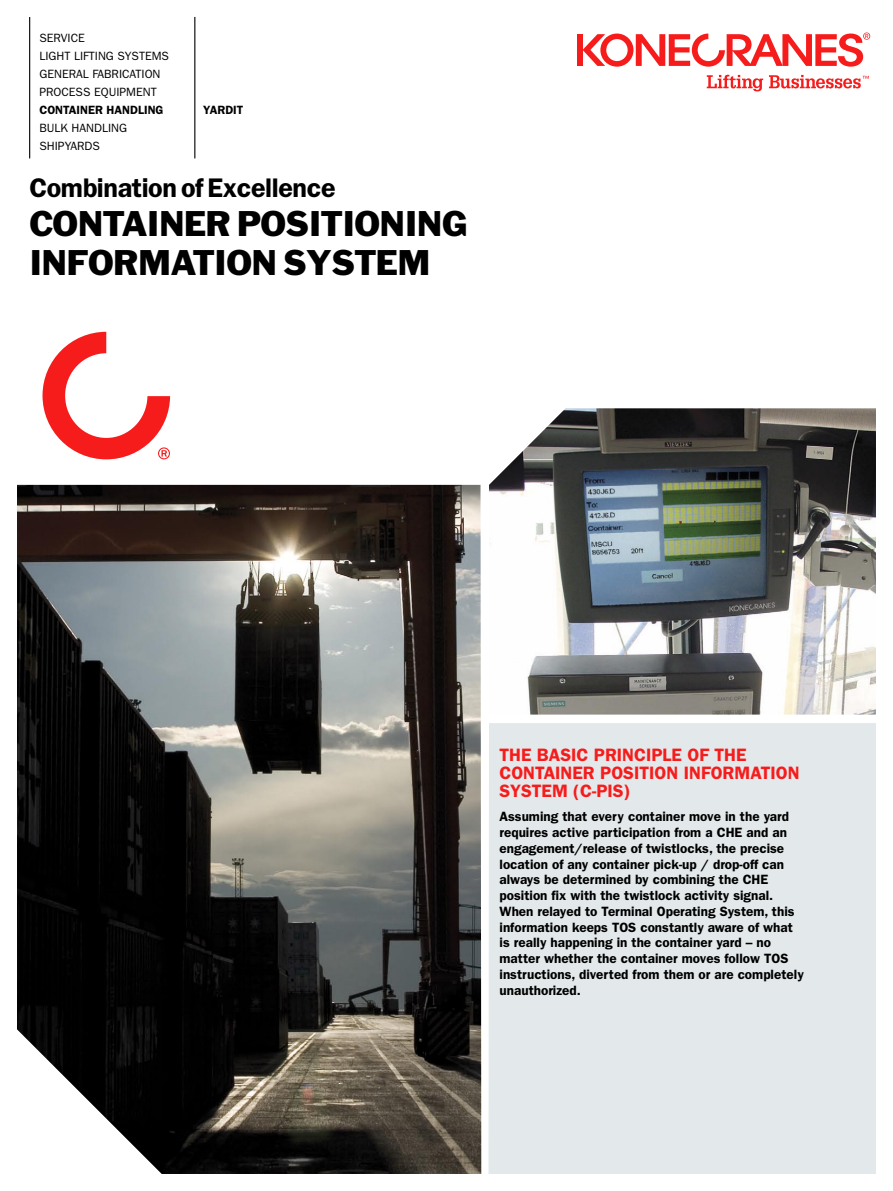
<style>
.page{position:relative;width:893px;height:1191px;background:#fff}
.page>*{position:absolute;margin:0;border:0;box-sizing:border-box;transform-origin:0 0}
.t1{font:33px/39px "Franklin Gothic Std";letter-spacing:-.02em;color:#000}
.t2{font:600 27px "ITC Franklin Gothic Std";letter-spacing:-.015em;color:#000}
.t3{font:600 18px "ITC Franklin Gothic Std";color:#f71c1c}
.t4{font:600 13.5px/15.8px "ITC Franklin Gothic Std";color:#000}
.t5{font:12px/18px "ITC Franklin Gothic Std";color:#000}
.t6{font:600 12px "ITC Franklin Gothic Std";color:#000}
</style>
<div class="page">
<hr style="left:29px;top:17px;width:1px;height:141px;background:#000">
<img style="left:489px;top:408px;width:387px;height:306px">
<img style="left:17px;top:485px;width:464px;height:689px">
<div style="left:577px;top:34px;width:6px;height:32px;background:#f71c1c"></div>
<svg style="left:583px;top:33px;width:287px;height:34px"></svg>
<svg style="left:707px;top:75px;width:56px;height:16px"></svg>
<svg style="left:769px;top:75px;width:100px;height:13px"></svg>
<svg style="left:43px;top:332px;width:127px;height:127px"></svg>
<div style="left:488px;top:723px;width:388px;height:451px;background:#e3e9eb"></div>
<hr style="left:194px;top:17px;width:1px;height:141px;background:#000">
<p class="t5" style="left:39px;top:29px;width:130px">SERVICE<br>LIGHT LIFTING SYSTEMS<br>GENERAL FABRICATION<br>PROCESS EQUIPMENT</p>
<p class="t6" style="left:39px;top:103px;width:126px">CONTAINER HANDLING</p>
<p class="t5" style="left:39px;top:119px;width:89px">BULK HANDLING<br>SHIPYARDS</p>
<h2 class="t2" style="left:29px;top:172px;width:308px">Combination of Excellence</h2>
<h1 class="t1" style="left:29px;top:204px;width:440px">CONTAINER POSITIONING<br>INFORMATION SYSTEM</h1>
<p class="t6" style="left:203px;top:103px;width:16px">Yard</p>
<p class="t6" style="left:233px;top:103px;width:12px">IT</p>
<h3 class="t3" style="left:499px;top:744px;width:116px">The Basic Principle</h3>
<h3 class="t3" style="left:687px;top:744px;width:39px">of the</h3>
<h3 class="t3" style="left:499px;top:762px;width:24px">Container</h3>
<h3 class="t3" style="left:600px;top:762px;width:44px">Position</h3>
<h3 class="t3" style="left:684px;top:762px;width:78px">Information</h3>
<h3 class="t3" style="left:499px;top:780px;width:133px">System (C-PIS)</h3>
<p class="t4" style="left:499px;top:808px;width:306px">Assuming that every container move in the yard requires active participation from a CHE and an engagement/release of twistlocks, the precise location of any container pick-up / drop-off can always be determined by combining the CHE position fix with the twistlock activity signal.<br>When relayed to Terminal Operating System, this information keeps TOS constantly aware of what is really happening in the container yard – no matter whether the container moves follow TOS instructions, diverted from them or are completely unauthorized.</p>
</div>
